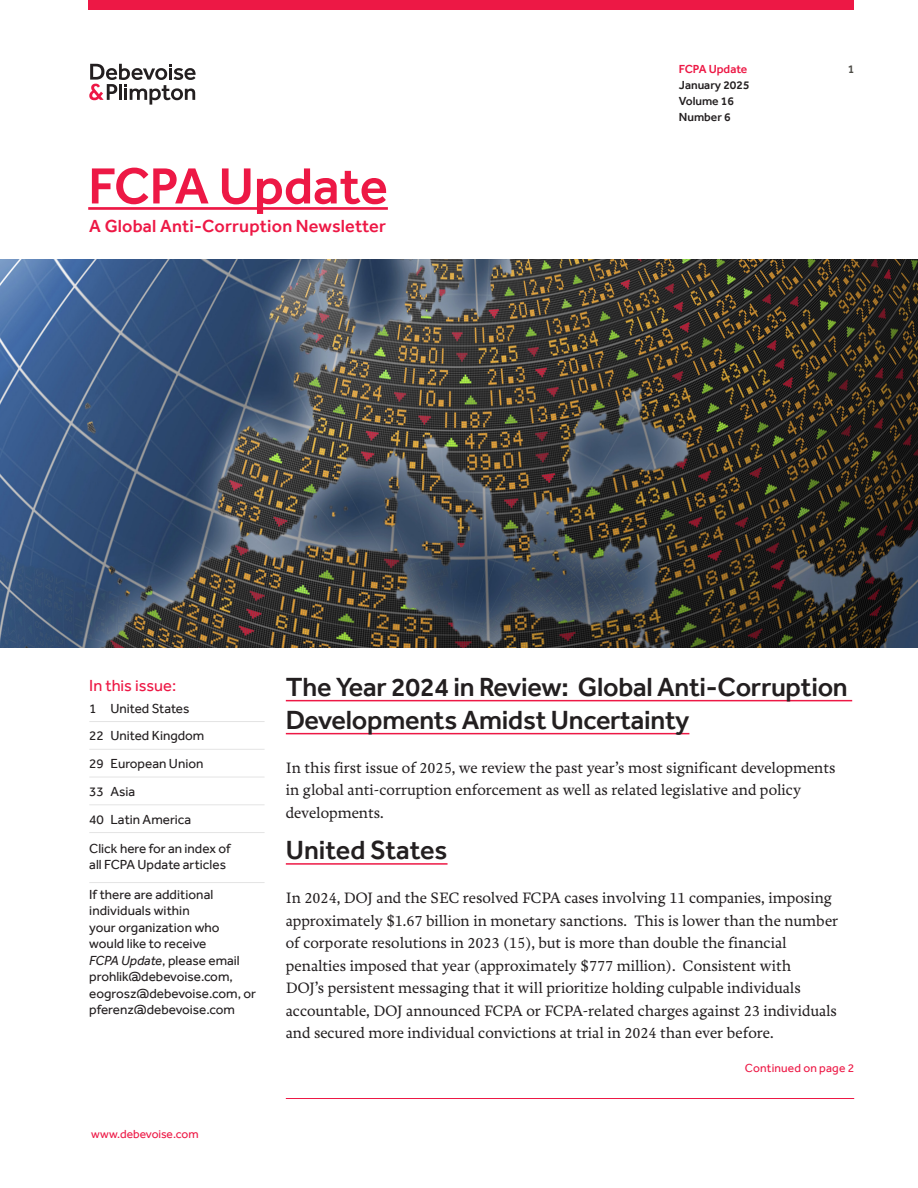
<style>
.page{position:relative;width:918px;height:1188px;background:#fff}
.page>*{position:absolute;margin:0;border:0;box-sizing:border-box;transform-origin:0 0}
.t1{font:500 52.5px "Effra";color:#ed1845}
.t2{font:500 27px/33px "Effra";letter-spacing:-.01em;color:#231f20}
.t3{font:500 18px "Effra";letter-spacing:.01em;color:#ed1845}
.t4{font:16.5px "Effra";color:#ed1845}
.t5{font:500 15.75px/22.5px "Freya";color:#231f20}
.t6{font:13.5px/16.5px "Effra";color:#231f20}
.t7{font:500 12px/15.8px "Effra";color:#231f20}
.t8{font:12px "Effra";letter-spacing:-.005em;color:#ed1845}
.t9{font:12px "Effra";letter-spacing:.015em;color:#ed1845}
.t10{font:500 12px "Effra";color:#ed1845}
.t11{font:500 12px "Effra";color:#4c4b46}
.s1{font-style:italic}
</style>
<div class="page">
<svg style="left:89px;top:64px;width:107px;height:41px"></svg>
<div style="left:88px;top:0;width:766px;height:10px;background:#ed1845"></div>
<img style="left:0;top:259px;width:918px;height:388px">
<hr style="left:88px;top:207px;width:300px;height:3px;background:#ed1845">
<hr style="left:286px;top:700px;width:566px;height:1px;background:#ed1845">
<hr style="left:286px;top:733px;width:403px;height:1px;background:#ed1845">
<hr style="left:286px;top:863px;width:162px;height:2px;background:#ed1845">
<hr style="left:89px;top:721px;width:176px;height:1px;background:#e4e4e4">
<hr style="left:89px;top:749px;width:176px;height:1px;background:#e4e4e4">
<hr style="left:89px;top:777px;width:176px;height:1px;background:#e4e4e4">
<hr style="left:89px;top:804px;width:176px;height:1px;background:#e4e4e4">
<hr style="left:89px;top:832px;width:176px;height:1px;background:#e4e4e4">
<hr style="left:89px;top:882px;width:176px;height:1px;background:#e4e4e4">
<hr style="left:286px;top:1098px;width:568px;height:1px;background:#ed1845">
<h1 class="t1" style="left:88px;top:155px;width:301px">FCPA Update</h1>
<p class="t3" style="left:89px;top:216px;width:298px">A Global Anti‑Corruption Newsletter</p>
<p class="t10" style="left:679px;top:62px;width:70px">FCPA Update</p>
<p class="t11" style="left:848px;top:62px;width:8px">1</p>
<p class="t7" style="left:679px;top:77px;width:72px">January 2025<br>Volume 16<br>Number 6</p>
<p class="t4" style="left:89px;top:676px;width:89px">In this issue:</p>
<p class="t6" style="left:89px;top:694px;width:117px;line-height:27.8px">1 United States<br>22 United Kingdom<br>29 European Union<br>33 Asia<br>40 Latin America</p>
<p class="t6" style="left:89px;top:840px;width:143px">Click here for an index of all FCPA Update articles</p>
<p class="t6" style="left:89px;top:886px;width:168px">If there are additional individuals within<br>your organization who would like to receive<br><span class="s1">FCPA Update</span>, please email prohlik@debevoise.com, eogrosz@debevoise.com, or pferenz@debevoise.com</p>
<p class="t8" style="left:91px;top:1127px;width:109px">www.debevoise.com</p>
<h2 class="t2" style="left:286px;top:670px;width:564px">The Year 2024 in Review: Global Anti-Corruption<br>Developments Amidst Uncertainty</h2>
<p class="t5" style="left:286px;top:757px;width:551px">In this first issue of 2025, we review the past year’s most significant developments in global anti-corruption enforcement as well as related legislative and policy developments.</p>
<h2 class="t2" style="left:286px;top:834px;width:163px">United States</h2>
<p class="t5" style="left:286px;top:887px;width:554px">In 2024, DOJ and the SEC resolved FCPA cases involving 11 companies, imposing approximately $1.67 billion in monetary sanctions. This is lower than the number of corporate resolutions in 2023 (15), but is more than double the financial penalties imposed that year (approximately $777 million). Consistent with<br>DOJ’s persistent messaging that it will prioritize holding culpable individuals accountable, DOJ announced FCPA or FCPA-related charges against 23 individuals and secured more individual convictions at trial in 2024 than ever before.</p>
<p class="t9" style="left:745px;top:1061px;width:111px">Continued on page 2</p>
</div>
